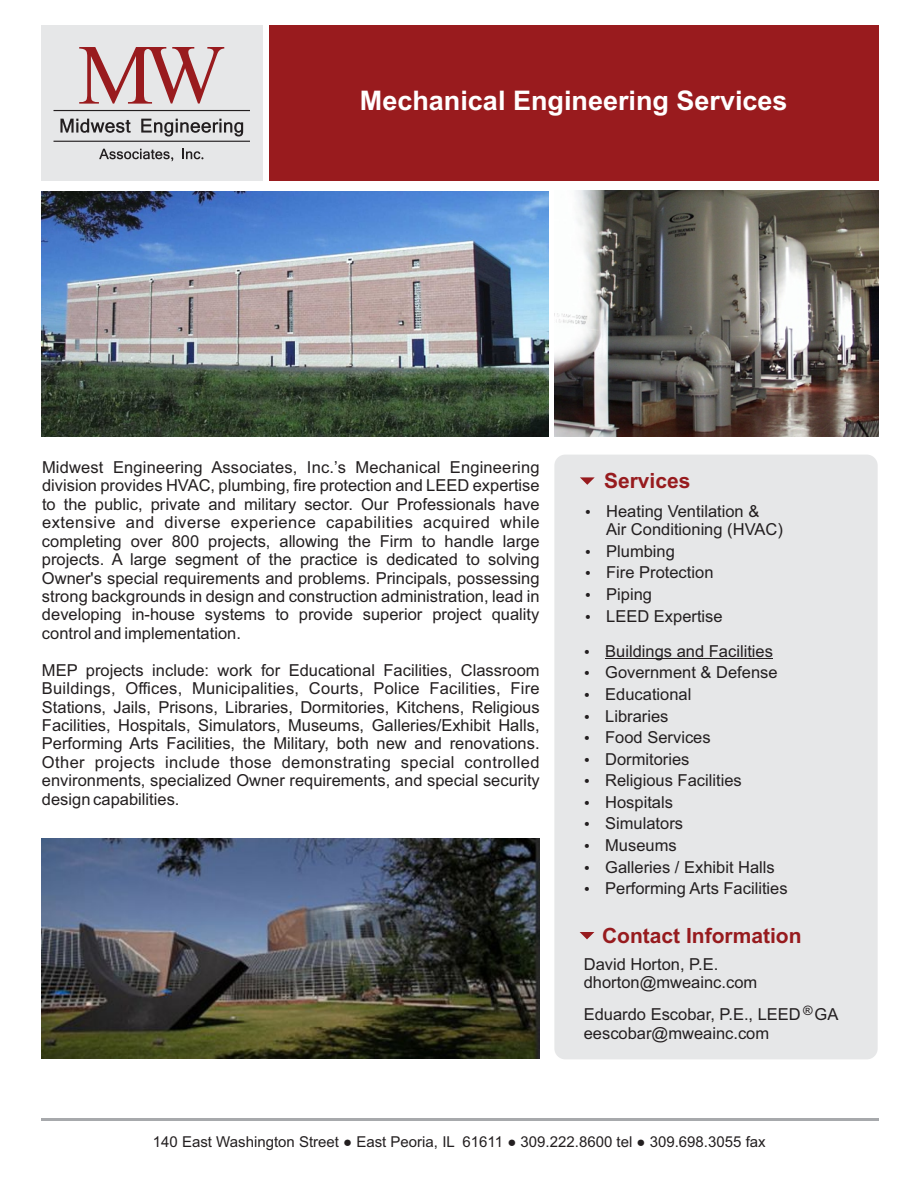
<style>
.page{position:relative;width:918px;height:1188px;background:#fff}
.page>*{position:absolute;margin:0;border:0;box-sizing:border-box;transform-origin:0 0}
.t1{font:700 27px "Arial";color:#fff}
.t2{font:700 21px "Arial";color:#971b1e}
.t3{font:16.5px/18.5px "Arial";color:#231f20}
.t4{font:15px "Arial";color:#231f20}
.t5{font:13.05px "Arial";color:#231f20}
</style>
<div class="page">
<hr style="left:0;top:1119px;width:918px;height:2px;background:#a7a9ac">
<div style="left:554px;top:455px;width:324px;height:604px;background:#e6e7e8;border-radius:11px"></div>
<div style="left:269px;top:26px;width:610px;height:155px;background:#991b1e"></div>
<div style="left:0;top:26px;width:262px;height:155px;background:#e6e7e8"></div>
<svg style="left:79px;top:47px;width:145px;height:57px"></svg>
<svg style="left:60px;top:119px;width:71px;height:14px"></svg>
<svg style="left:141px;top:119px;width:102px;height:18px"></svg>
<hr style="left:54px;top:110px;width:196px;height:1px;background:#231f20">
<hr style="left:54px;top:141px;width:196px;height:1px;background:#231f20">
<svg style="left:99px;top:149px;width:74px;height:12px"></svg>
<svg style="left:182px;top:149px;width:21px;height:10px"></svg>
<div style="left:879px;top:0;width:39px;height:1188px;background:#fff"></div>
<div style="left:0;top:0;width:41px;height:1188px;background:#fff"></div>
<svg style="left:580px;top:477px;width:15px;height:8px"></svg>
<img style="left:555px;top:191px;width:323px;height:246px">
<img style="left:41px;top:191px;width:507px;height:245px">
<img style="left:42px;top:839px;width:497px;height:219px">
<svg style="left:580px;top:932px;width:14px;height:7px"></svg>
<hr style="left:605px;top:658px;width:168px;height:1px;background:#231f20">
<h1 class="t1" style="left:360px;top:91px;width:429px">Mechanical Engineering Services</h1>
<p class="t3" style="left:42px;top:460px;width:499px;text-align:justify">Midwest Engineering Associates, Inc.’s Mechanical Engineering division provides HVAC, plumbing, fire protection and LEED expertise to the public, private and military sector. Our Professionals have extensive and diverse experience capabilities acquired while completing over 800 projects, allowing the Firm to handle large projects. A large segment of the practice is dedicated to solving Owner's special requirements and problems. Principals, possessing strong backgrounds in design and construction administration, lead in developing in-house systems to provide superior project quality control and implementation.</p>
<p class="t3" style="left:42px;top:662px;width:499px;text-align:justify">MEP projects include: work for Educational Facilities, Classroom Buildings, Offices, Municipalities, Courts, Police Facilities, Fire Stations, Jails, Prisons, Libraries, Dormitories, Kitchens, Religious Facilities, Hospitals, Simulators, Museums, Galleries/Exhibit Halls, Performing Arts Facilities, the Military, both new and renovations.<br>Other projects include those demonstrating special controlled environments, specialized Owner requirements, and special security design capabilities.</p>
<p class="t2" style="left:604px;top:473px;width:88px">Services</p>
<p class="t3" style="left:606px;top:503px;width:178px">Heating Ventilation &amp;<br>Air Conditioning (HVAC)</p>
<p class="t3" style="left:606px;top:542px;width:118px;line-height:21.6px">Plumbing<br>Fire Protection<br>Piping<br>LEED Expertise</p>
<p class="t3" style="left:605px;top:642px;width:184px;line-height:21.6px">Buildings and Facilities<br>Government &amp; Defense<br>Educational<br>Libraries<br>Food Services<br>Dormitories<br>Religious Facilities<br>Hospitals<br>Simulators<br>Museums<br>Galleries / Exhibit Halls<br>Performing Arts Facilities</p>
<p class="t2" style="left:602px;top:927px;width:201px">Contact Information</p>
<p class="t3" style="left:584px;top:957px;width:175px">David Horton, P.E. dhorton@mweainc.com</p>
<p class="t3" style="left:584px;top:1007px;width:256px">Eduardo Escobar, P.E., LEED GA eescobar@mweainc.com</p>
<p class="t5" style="left:803px;top:1005px;width:11px">®</p>
<p class="t4" style="left:153px;top:1136px;width:614px">140 East Washington Street ● East Peoria, IL 61611 ● 309.222.8600 tel ● 309.698.3055 fax</p>
</div>
